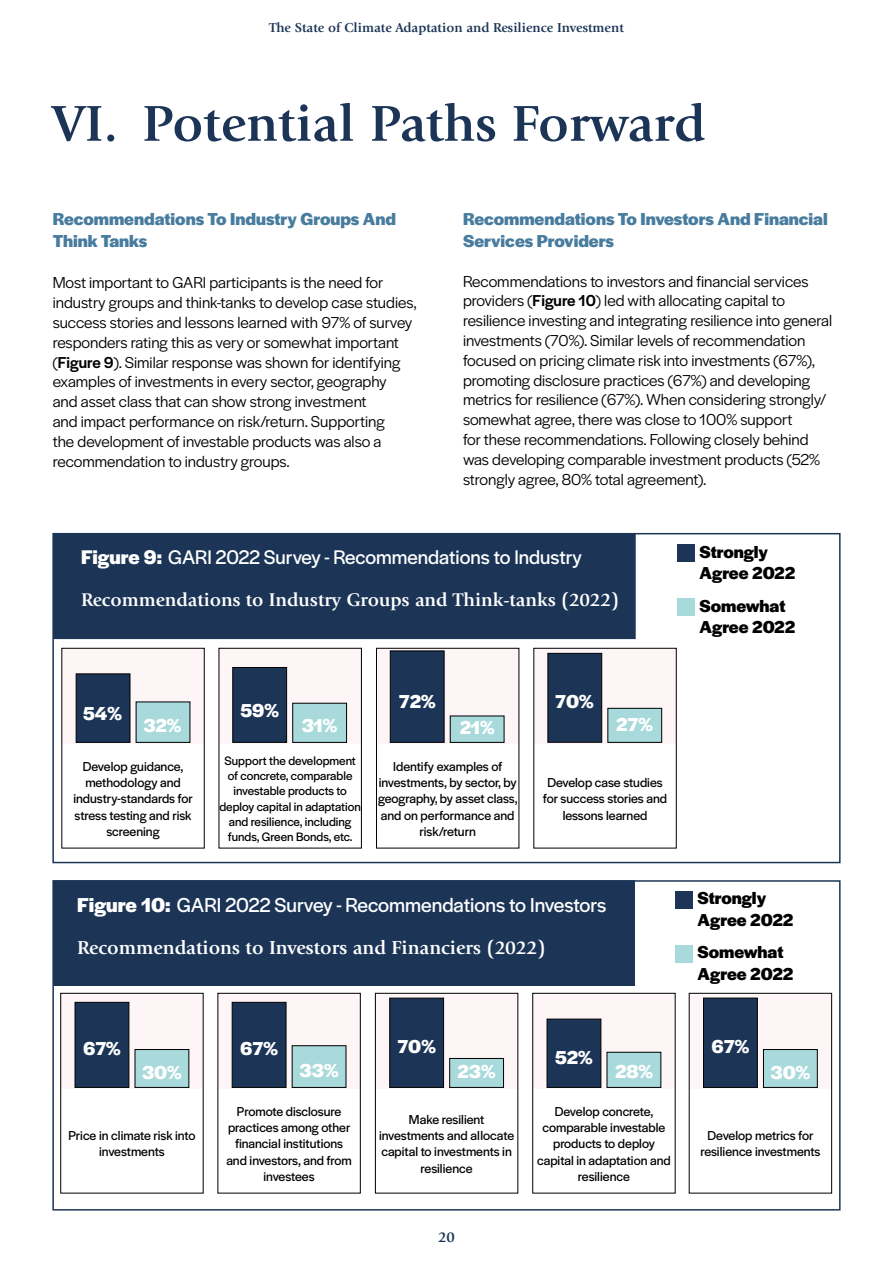
<style>
.page{position:relative;width:893px;height:1263px;background:#fff}
.page>*{position:absolute;margin:0;border:0;box-sizing:border-box;transform-origin:0 0}
.t1{font:700 52.5px "Giovanni Std";color:#1c3557}
.t2{font:21px "Halyard Display VF";color:#fff}
.t3{font:20.55px "Halyard Display VF";color:#fff}
.t4{font:19.5px "Halyard Display VF";letter-spacing:-.005em;color:#fff}
.t5{font:700 19.5px "Giovanni Std";color:#fff}
.t6{font:700 19.05px "Giovanni Std";color:#fff}
.t7{font:18px/21.6px "Halyard Display VF";color:#487c9e}
.t8{font:18px/21.6px "Halyard Display VF";color:#000}
.t9{font:16.5px/19.8px "Halyard Display";color:#000}
.t10{font:700 15px "Giovanni Std";color:#1c3557}
.t11{font:13.5px/16.2px "Halyard Display VF";color:#000;text-align:center}
.t12{font:700 13.5px "Giovanni Std";color:#1c3557}
.t13{font:12.75px/15.3px "Halyard Display VF";color:#000;text-align:center}
.s1{font-weight:500}
</style>
<div class="page">
<div style="left:54px;top:534px;width:581px;height:104px;background:#1c3557"></div>
<div style="left:53px;top:534px;width:583px;height:105px;border:2px solid #1c3557"></div>
<div style="left:677px;top:545px;width:17px;height:17px;background:#1c3557"></div>
<div style="left:677px;top:599px;width:17px;height:17px;background:#a8d9db"></div>
<svg style="left:75px;top:673px;width:116px;height:70px;fill:#fdf5f6"></svg>
<div style="left:76px;top:674px;width:54px;height:68px;background:#1c3557;border:1px solid #000"></div>
<div style="left:136px;top:702px;width:54px;height:40px;background:#a8d9db"></div>
<div style="left:219px;top:648px;width:142px;height:96px;background:#fdf5f6"></div>
<div style="left:233px;top:667px;width:54px;height:75px;background:#1c3557;border:1px solid #000"></div>
<div style="left:293px;top:703px;width:54px;height:39px;background:#a8d9db"></div>
<div style="left:292px;top:703px;width:55px;height:39px;border:1px solid #000"></div>
<div style="left:219px;top:648px;width:143px;height:200px;border:1px solid #000"></div>
<svg style="left:389px;top:650px;width:116px;height:93px;fill:#fdf5f6"></svg>
<div style="left:390px;top:651px;width:54px;height:91px;background:#1c3557;border:1px solid #000"></div>
<div style="left:450px;top:716px;width:54px;height:26px;background:#a8d9db"></div>
<div style="left:376px;top:648px;width:143px;height:200px;border:1px solid #000"></div>
<svg style="left:547px;top:652px;width:116px;height:91px;fill:#fdf5f6"></svg>
<div style="left:548px;top:653px;width:54px;height:89px;background:#1c3557;border:1px solid #000"></div>
<div style="left:608px;top:708px;width:54px;height:34px;background:#a8d9db"></div>
<div style="left:608px;top:708px;width:54px;height:34px;border:1px solid #000"></div>
<div style="left:52px;top:533px;width:789px;height:330px;border:2px solid #1c3557"></div>
<div style="left:53px;top:881px;width:581px;height:104px;background:#1c3557"></div>
<div style="left:53px;top:881px;width:582px;height:105px;border:2px solid #1c3557"></div>
<div style="left:675px;top:891px;width:17px;height:17px;background:#1c3557"></div>
<div style="left:675px;top:945px;width:17px;height:17px;background:#a8d9db"></div>
<svg style="left:74px;top:1001px;width:116px;height:87px;fill:#fdf5f6"></svg>
<div style="left:75px;top:1002px;width:54px;height:85px;background:#1c3557;border:1px solid #000"></div>
<div style="left:135px;top:1049px;width:54px;height:38px;background:#a8d9db"></div>
<div style="left:135px;top:1049px;width:54px;height:38px;border:1px solid #000"></div>
<svg style="left:231px;top:1001px;width:116px;height:87px;fill:#fdf5f6"></svg>
<div style="left:232px;top:1002px;width:54px;height:85px;background:#1c3557;border:1px solid #000"></div>
<div style="left:292px;top:1046px;width:54px;height:41px;background:#a8d9db"></div>
<div style="left:375px;top:993px;width:143px;height:96px;background:#fdf5f6"></div>
<div style="left:389px;top:998px;width:55px;height:89px;background:#1c3557;border:1px solid #000"></div>
<div style="left:450px;top:1058px;width:53px;height:29px;background:#a8d9db"></div>
<div style="left:449px;top:1058px;width:55px;height:29px;border:1px solid #000"></div>
<div style="left:375px;top:993px;width:143px;height:200px;border:1px solid #000"></div>
<div style="left:533px;top:993px;width:142px;height:96px;background:#fdf5f6"></div>
<div style="left:547px;top:1019px;width:54px;height:68px;background:#1c3557;border:1px solid #000"></div>
<div style="left:607px;top:1052px;width:54px;height:35px;background:#a8d9db"></div>
<div style="left:607px;top:1052px;width:54px;height:35px;border:1px solid #000"></div>
<div style="left:532px;top:993px;width:143px;height:200px;border:1px solid #000"></div>
<div style="left:689px;top:993px;width:143px;height:96px;background:#fdf5f6"></div>
<div style="left:703px;top:998px;width:54px;height:89px;background:#1c3557;border:1px solid #000"></div>
<div style="left:763px;top:1049px;width:54px;height:38px;background:#a8d9db"></div>
<div style="left:763px;top:1049px;width:54px;height:38px;border:1px solid #000"></div>
<div style="left:689px;top:993px;width:143px;height:200px;border:1px solid #000"></div>
<div style="left:52px;top:880px;width:789px;height:330px;border:2px solid #1c3557"></div>
<p class="t12" style="left:269px;top:20px;width:356px">The State of Climate Adaptation and Resilience Investment</p>
<h1 class="t1" style="left:52px;top:93px;width:655px">VI. Potential Paths Forward</h1>
<p class="t7" style="left:53px;top:208px;width:345px">Recommendations To Industry Groups And<br>Think Tanks</p>
<p class="t9" style="left:53px;top:272px;width:366px">Most important to GARI participants is the need for industry groups and think-tanks to develop case studies, success stories and lessons learned with 97% of survey responders rating this as very or somewhat important (<span class="s1">Figure 9</span>). Similar response was shown for identifying examples of investments in every sector, geography<br>and asset class that can show strong investment<br>and impact performance on risk/return. Supporting<br>the development of investable products was also a recommendation to industry groups.</p>
<p class="t7" style="left:463px;top:208px;width:366px">Recommendations To Investors And Financial<br>Services Providers</p>
<p class="t9" style="left:463px;top:270px;width:371px">Recommendations to investors and financial services providers (<span class="s1">Figure 10</span>) led with allocating capital to resilience investing and integrating resilience into general investments (70%). Similar levels of recommendation focused on pricing climate risk into investments (67%), promoting disclosure practices (67%) and developing metrics for resilience (67%). When considering strongly/ somewhat agree, there was close to 100% support<br>for these recommendations. Following closely behind was developing comparable investment products (52% strongly agree, 80% total agreement).</p>
<p class="t3" style="left:81px;top:543px;width:502px">Figure 9: GARI 2022 Survey - Recommendations to Industry</p>
<p class="t6" style="left:81px;top:589px;width:540px">Recommendations to Industry Groups and Think-tanks (2022)</p>
<p class="t4" style="left:83px;top:699px;width:40px">54%</p>
<p class="t4" style="left:144px;top:711px;width:39px">32%</p>
<p class="t4" style="left:240px;top:696px;width:40px">59%</p>
<p class="t4" style="left:302px;top:712px;width:37px">31%</p>
<p class="t4" style="left:399px;top:687px;width:38px">72%</p>
<p class="t4" style="left:460px;top:714px;width:36px">21%</p>
<p class="t4" style="left:555px;top:687px;width:40px">70%</p>
<p class="t4" style="left:616px;top:710px;width:38px">27%</p>
<p class="t11" style="left:73px;top:758px;width:121px">Develop guidance, methodology and industry-standards for stress testing and risk screening</p>
<p class="t13" style="left:219px;top:752px;width:143px">Support the development of concrete, comparable investable products to deploy capital in adaptation and resilience, including funds, Green Bonds, etc.</p>
<p class="t11" style="left:378px;top:758px;width:141px">Identify examples of investments, by sector, by geography, by asset class, and on performance and risk/return</p>
<p class="t11" style="left:543px;top:774px;width:126px">Develop case studies for success stories and lessons learned</p>
<p class="t2" style="left:77px;top:890px;width:530px">Figure 10: GARI 2022 Survey - Recommendations to Investors</p>
<p class="t5" style="left:77px;top:936px;width:470px">Recommendations to Investors and Financiers (2022)</p>
<p class="t4" style="left:83px;top:1035px;width:39px">67%</p>
<p class="t4" style="left:142px;top:1059px;width:41px">30%</p>
<p class="t4" style="left:240px;top:1035px;width:39px">67%</p>
<p class="t4" style="left:300px;top:1057px;width:40px">33%</p>
<p class="t4" style="left:397px;top:1033px;width:40px">70%</p>
<p class="t4" style="left:458px;top:1057px;width:40px">23%</p>
<p class="t4" style="left:555px;top:1043px;width:39px">52%</p>
<p class="t4" style="left:615px;top:1057px;width:39px">28%</p>
<p class="t11" style="left:68px;top:1127px;width:128px">Price in climate risk into investments</p>
<p class="t11" style="left:226px;top:1103px;width:127px">Promote disclosure practices among other financial institutions and investors, and from investees</p>
<p class="t11" style="left:379px;top:1111px;width:137px">Make resilient investments and allocate capital to investments in resilience</p>
<p class="t10" style="left:438px;top:1228px;width:18px">20</p>
<p class="t11" style="left:537px;top:1103px;width:135px">Develop concrete, comparable investable products to deploy capital in adaptation and resilience</p>
<p class="t8" style="left:699px;top:540px;width:97px">Strongly<br>Agree 2022</p>
<p class="t8" style="left:699px;top:594px;width:97px">Somewhat<br>Agree 2022</p>
<p class="t8" style="left:697px;top:887px;width:97px">Strongly<br>Agree 2022</p>
<p class="t8" style="left:697px;top:941px;width:97px">Somewhat<br>Agree 2022</p>
<p class="t4" style="left:712px;top:1032px;width:39px">67%</p>
<p class="t4" style="left:770px;top:1058px;width:41px">30%</p>
<p class="t11" style="left:700px;top:1127px;width:121px">Develop metrics for resilience investments</p>
</div>
